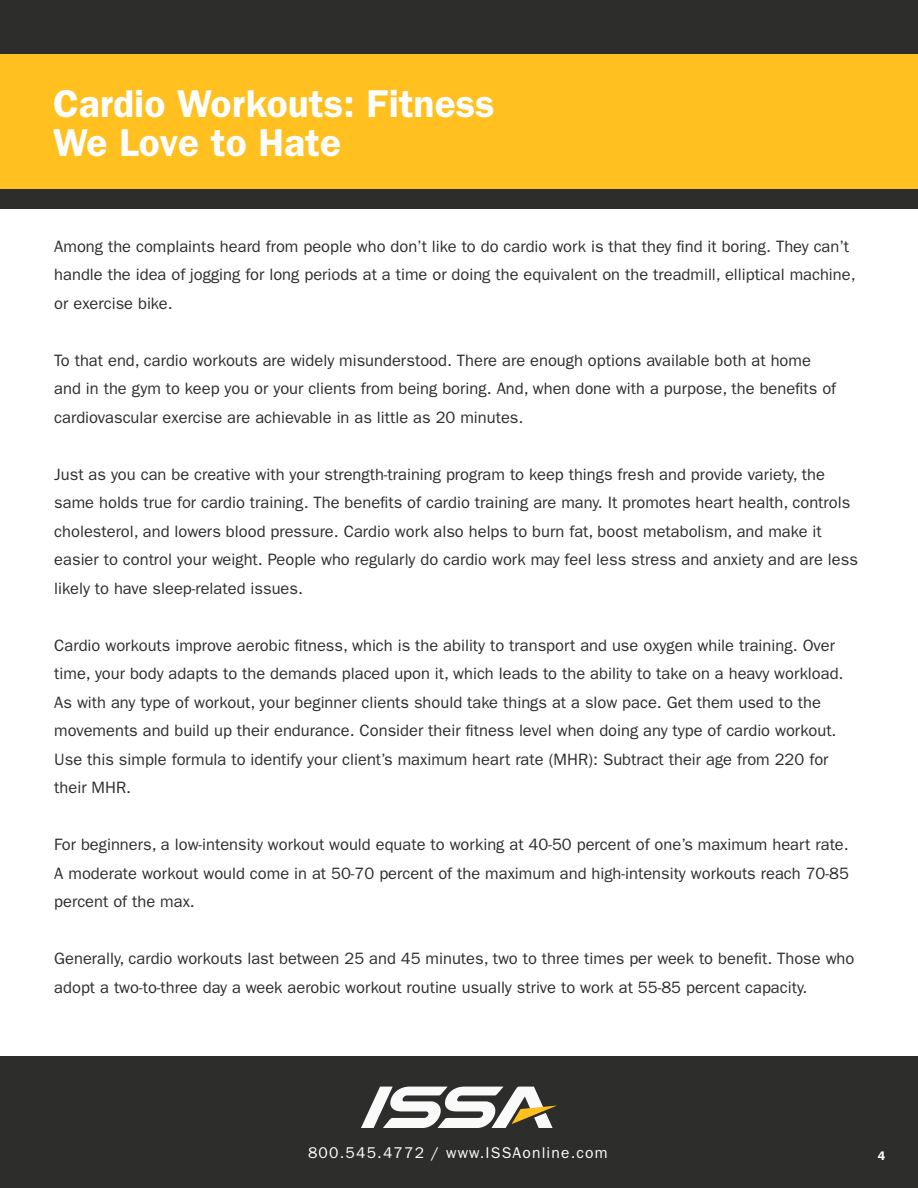
<style>
.page{position:relative;width:918px;height:1188px;background:#fff}
.page>*{position:absolute;margin:0;border:0;box-sizing:border-box;transform-origin:0 0}
.t1{font:600 39px/39px "Franklin Gothic";color:#fff}
.t2{font:16.5px/28.5px "Franklin Gothic";color:#2d2d2c}
.t3{font:15.6px "Franklin Gothic";letter-spacing:.075em;color:#fff}
.t4{font:600 12.45px "Franklin Gothic";color:#fff}
</style>
<div class="page">
<div style="left:0;top:0;width:918px;height:209px;background:#2d2d2c"></div>
<div style="left:0;top:1057px;width:918px;height:131px;background:#2d2d2c"></div>
<div style="left:0;top:54px;width:918px;height:135px;background:#ffc020"></div>
<svg style="left:361px;top:1087px;width:196px;height:41px"></svg>
<h1 class="t1" style="left:53px;top:84px;width:443px">Cardio Workouts: Fitness<br>We Love to Hate</h1>
<p class="t2" style="left:54px;top:232px;width:803px">Among the complaints heard from people who don’t like to do cardio work is that they find it boring. They can’t handle the idea of jogging for long periods at a time or doing the equivalent on the treadmill, elliptical machine, or exercise bike.</p>
<p class="t2" style="left:54px;top:346px;width:783px">To that end, cardio workouts are widely misunderstood. There are enough options available both at home and in the gym to keep you or your clients from being boring. And, when done with a purpose, the benefits of cardiovascular exercise are achievable in as little as 20 minutes.</p>
<p class="t2" style="left:54px;top:460px;width:805px">Just as you can be creative with your strength-training program to keep things fresh and provide variety, the same holds true for cardio training. The benefits of cardio training are many. It promotes heart health, controls cholesterol, and lowers blood pressure. Cardio work also helps to burn fat, boost metabolism, and make it easier to control your weight. People who regularly do cardio work may feel less stress and anxiety and are less likely to have sleep-related issues.</p>
<p class="t2" style="left:54px;top:631px;width:791px">Cardio workouts improve aerobic fitness, which is the ability to transport and use oxygen while training. Over time, your body adapts to the demands placed upon it, which leads to the ability to take on a heavy workload.<br>As with any type of workout, your beginner clients should take things at a slow pace. Get them used to the movements and build up their endurance. Consider their fitness level when doing any type of cardio workout.<br>Use this simple formula to identify your client’s maximum heart rate (MHR): Subtract their age from 220 for their MHR.</p>
<p class="t2" style="left:54px;top:831px;width:796px;text-align:justify">For beginners, a low-intensity workout would equate to working at 40-50 percent of one’s maximum heart rate.<br>A moderate workout would come in at 50-70 percent of the maximum and high-intensity workouts reach 70-85 percent of the max.</p>
<p class="t2" style="left:54px;top:945px;width:802px">Generally, cardio workouts last between 25 and 45 minutes, two to three times per week to benefit. Those who adopt a two-to-three day a week aerobic workout routine usually strive to work at 55-85 percent capacity.</p>
<p class="t3" style="left:308px;top:1144px;width:301px">800.545.4772 / www.ISSAonline.com</p>
<p class="t4" style="left:878px;top:1148px;width:9px">4</p>
</div>
